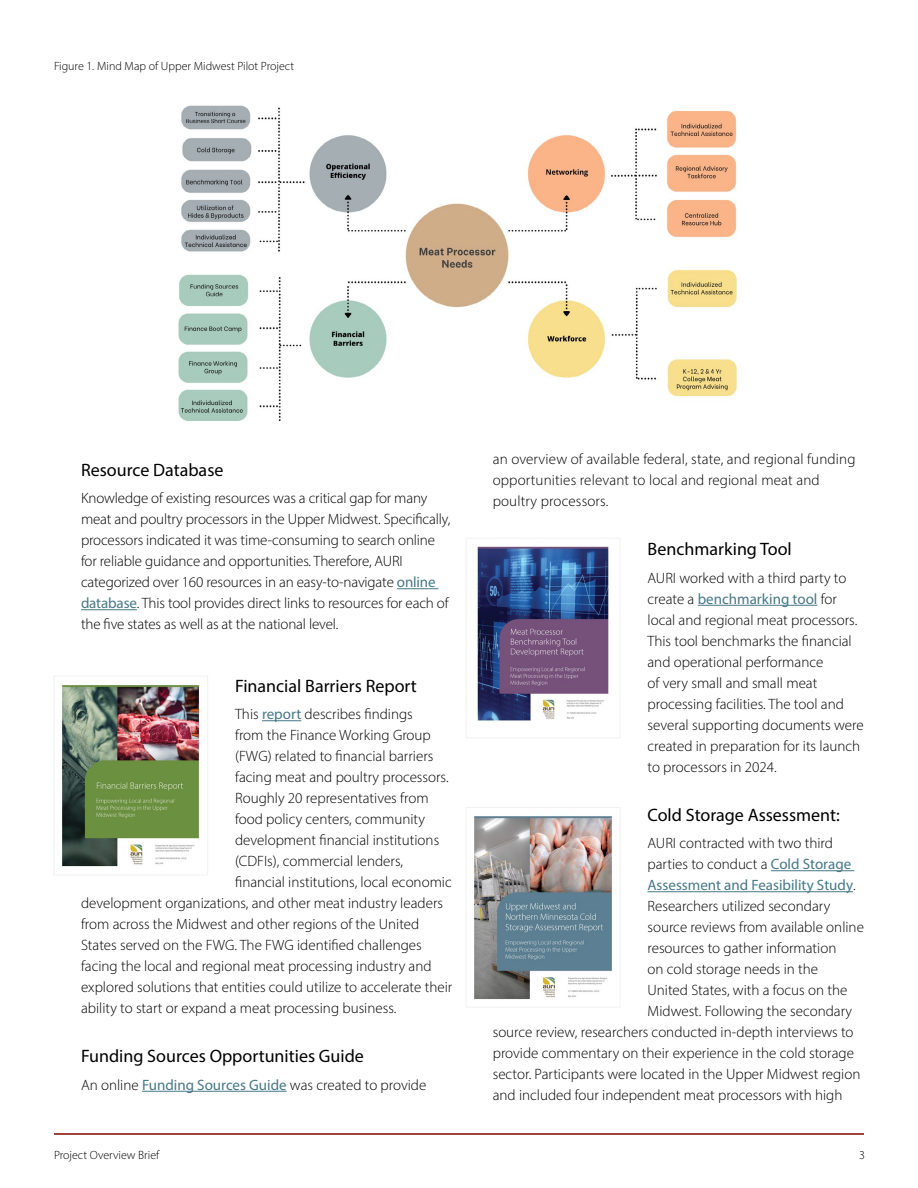
<style>
.page{position:relative;width:918px;height:1188px;background:#fff}
.page>*{position:absolute;margin:0;border:0;box-sizing:border-box;transform-origin:0 0}
.t1{font:18px "Myriad Pro";color:#000}
.t2{font:300 15px/21px "Myriad Pro";color:#000}
.t3{font:15px "Myriad Pro";color:#467886}
.t4{font:300 12px "Myriad Pro";color:#000}
.s1{font-weight:400;color:#467886}
.s2{font-weight:300;color:#000}
</style>
<div class="page">
<hr style="left:54px;top:1133px;width:810px;height:1px;background:#9e4240">
<hr style="left:397px;top:588px;width:42px;height:1px;background:#467886">
<hr style="left:81px;top:609px;width:56px;height:1px;background:#467886">
<hr style="left:262px;top:720px;width:39px;height:1px;background:#467886">
<hr style="left:142px;top:1091px;width:145px;height:1px;background:#467886">
<hr style="left:698px;top:605px;width:119px;height:1px;background:#467886">
<hr style="left:771px;top:870px;width:83px;height:1px;background:#467886">
<hr style="left:648px;top:891px;width:205px;height:1px;background:#467886">
<img style="left:178px;top:105px;width:560px;height:316px">
<img style="left:61px;top:684px;width:139px;height:183px">
<div style="left:54px;top:676px;width:154px;height:199px;border:1px solid #f1f1f2"></div>
<img style="left:477px;top:546px;width:132px;height:175px">
<div style="left:466px;top:538px;width:155px;height:200px;border:1px solid #f1f1f2"></div>
<img style="left:474px;top:816px;width:138px;height:184px">
<div style="left:466px;top:807px;width:155px;height:201px;border:1px solid #f1f1f2"></div>
<p class="t4" style="left:54px;top:59px;width:242px">Figure 1. Mind Map of Upper Midwest Pilot Project</p>
<p class="t1" style="left:81px;top:458px;width:144px">Resource Database</p>
<p class="t2" style="left:81px;top:488px;width:371px">Knowledge of existing resources was a critical gap for many meat and poultry processors in the Upper Midwest. Specifically, processors indicated it was time-consuming to search online for reliable guidance and opportunities. Therefore, AURI categorized over 160 resources in an easy-to-navigate <span class="s1">online database</span>. This tool provides direct links to resources for each of the five states as well as at the national level.</p>
<p class="t1" style="left:235px;top:674px;width:183px">Financial Barriers Report</p>
<p class="t2" style="left:235px;top:704px;width:179px">This <span class="s1">report</span> describes findings</p>
<p class="t2" style="left:235px;top:725px;width:197px">from the Finance Working Group</p>
<p class="t2" style="left:235px;top:746px;width:200px">(FWG) related to financial barriers</p>
<p class="t2" style="left:235px;top:767px;width:215px">facing meat and poultry processors.</p>
<p class="t2" style="left:235px;top:788px;width:195px">Roughly 20 representatives from</p>
<p class="t2" style="left:235px;top:809px;width:191px">food policy centers, community</p>
<p class="t2" style="left:235px;top:830px;width:206px">development financial institutions</p>
<p class="t2" style="left:235px;top:851px;width:169px">(CDFIs), commercial lenders,</p>
<p class="t2" style="left:235px;top:872px;width:218px">financial institutions, local economic</p>
<p class="t2" style="left:81px;top:893px;width:364px">development organizations, and other meat industry leaders</p>
<p class="t2" style="left:81px;top:914px;width:340px">from across the Midwest and other regions of the United</p>
<p class="t2" style="left:81px;top:935px;width:342px">States served on the FWG. The FWG identified challenges</p>
<p class="t2" style="left:81px;top:956px;width:352px">facing the local and regional meat processing industry and</p>
<p class="t2" style="left:81px;top:977px;width:373px">explored solutions that entities could utilize to accelerate their</p>
<p class="t2" style="left:81px;top:998px;width:317px">ability to start or expand a meat processing business.</p>
<p class="t1" style="left:81px;top:1045px;width:284px">Funding Sources Opportunities Guide</p>
<p class="t2" style="left:81px;top:1074px;width:347px">An online <span class="s1">Funding Sources Guide</span> was created to provide</p>
<p class="t2" style="left:493px;top:449px;width:364px">an overview of available federal, state, and regional funding opportunities relevant to local and regional meat and poultry processors.</p>
<p class="t1" style="left:648px;top:538px;width:146px">Benchmarking Tool</p>
<p class="t2" style="left:648px;top:567px;width:218px">AURI worked with a third party to create a <span class="s1">benchmarking tool</span> for local and regional meat processors.<br>This tool benchmarks the financial and operational performance<br>of very small and small meat processing facilities. The tool and several supporting documents were created in preparation for its launch to processors in 2024.</p>
<p class="t1" style="left:648px;top:803px;width:194px">Cold Storage Assessment:</p>
<p class="t2" style="left:648px;top:833px;width:187px">AURI contracted with two third</p>
<p class="t2" style="left:648px;top:854px;width:205px">parties to conduct a <span class="s1">Cold Storage</span></p>
<p class="t3" style="left:648px;top:876px;width:210px">Assessment and Feasibility Study<span class="s2">.</span></p>
<p class="t2" style="left:648px;top:896px;width:184px">Researchers utilized secondary</p>
<p class="t2" style="left:648px;top:917px;width:218px">source reviews from available online</p>
<p class="t2" style="left:648px;top:938px;width:190px">resources to gather information</p>
<p class="t2" style="left:648px;top:959px;width:172px">on cold storage needs in the</p>
<p class="t2" style="left:648px;top:980px;width:201px">United States, with a focus on the</p>
<p class="t2" style="left:648px;top:1001px;width:206px">Midwest. Following the secondary</p>
<p class="t2" style="left:493px;top:1022px;width:362px">source review, researchers conducted in-depth interviews to</p>
<p class="t2" style="left:493px;top:1043px;width:363px">provide commentary on their experience in the cold storage</p>
<p class="t2" style="left:493px;top:1064px;width:369px">sector. Participants were located in the Upper Midwest region</p>
<p class="t2" style="left:493px;top:1085px;width:351px">and included four independent meat processors with high</p>
<p class="t4" style="left:54px;top:1148px;width:107px">Project Overview Brief</p>
<p class="t4" style="left:859px;top:1148px;width:7px">3</p>
</div>
